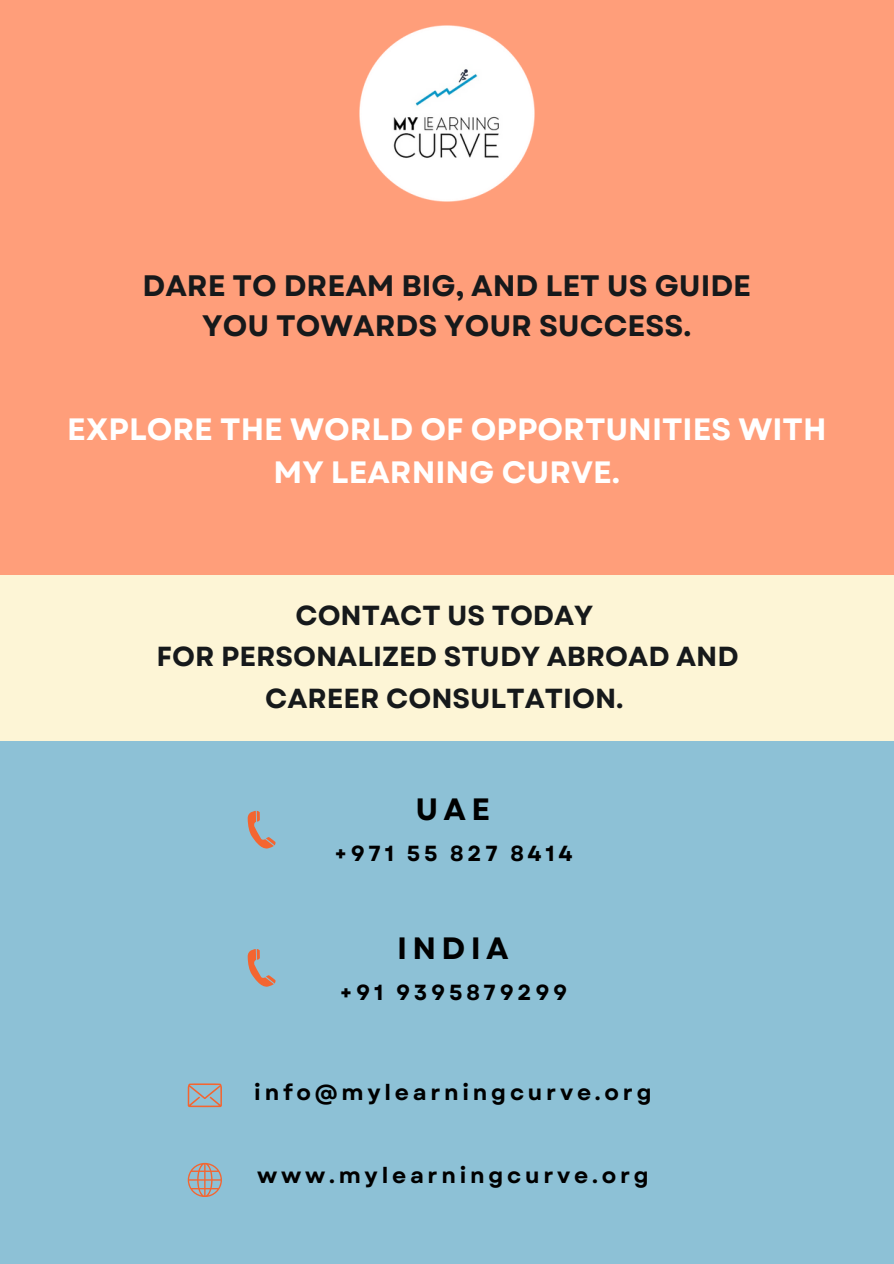
<style>
.page{position:relative;width:894px;height:1264px;background:#fff}
.page>*{position:absolute;margin:0;border:0;box-sizing:border-box;transform-origin:0 0}
.t1{font:700 30.9px/42.8px "Garet";color:#fff;text-align:center}
.t2{font:700 30.75px "Garet";letter-spacing:.175em;color:#000}
.t3{font:700 29.55px/40.2px "Garet";color:#16191b;text-align:center}
.t4{font:700 27.6px/41.7px "Garet";color:#16191b;text-align:center}
.t5{font:700 21.75px "Garet";letter-spacing:.175em;color:#000}
</style>
<div class="page">
<div style="left:0;top:0;width:893px;height:1263px;background:#fdf5d6"></div>
<div style="left:0;top:0;width:892px;height:574px;background:#ff9e7a"></div>
<div style="left:0;top:741px;width:893px;height:522px;background:#8dc1d6"></div>
<img style="left:359px;top:25px;width:175px;height:176px">
<svg style="left:247px;top:810px;width:28px;height:39px"></svg>
<svg style="left:188px;top:1162px;width:33px;height:34px"></svg>
<svg style="left:247px;top:949px;width:28px;height:38px"></svg>
<svg style="left:188px;top:1083px;width:33px;height:23px"></svg>
<h1 class="t3" style="left:142px;top:266px;width:610px">DARE TO DREAM BIG, AND LET US GUIDE<br>YOU TOWARDS YOUR SUCCESS.</h1>
<p class="t1" style="left:67px;top:408px;width:760px">EXPLORE THE WORLD OF OPPORTUNITIES WITH<br>MY LEARNING CURVE.</p>
<p class="t4" style="left:156px;top:594px;width:583px">CONTACT US TODAY<br>FOR PERSONALIZED STUDY ABROAD AND<br>CAREER CONSULTATION.</p>
<p class="t2" style="left:415px;top:787px;width:76px">UAE</p>
<h1 class="t5" style="left:334px;top:838px;width:240px">+971 55 827 8414</h1>
<h1 class="t2" style="left:397px;top:925px;width:113px">INDIA</h1>
<h2 class="t5" style="left:340px;top:977px;width:229px">+91 9395879299</h2>
<p class="t5" style="left:254px;top:1077px;width:399px">info@mylearningcurve.org</p>
<p class="t5" style="left:257px;top:1159px;width:393px">www.mylearningcurve.org</p>
</div>
